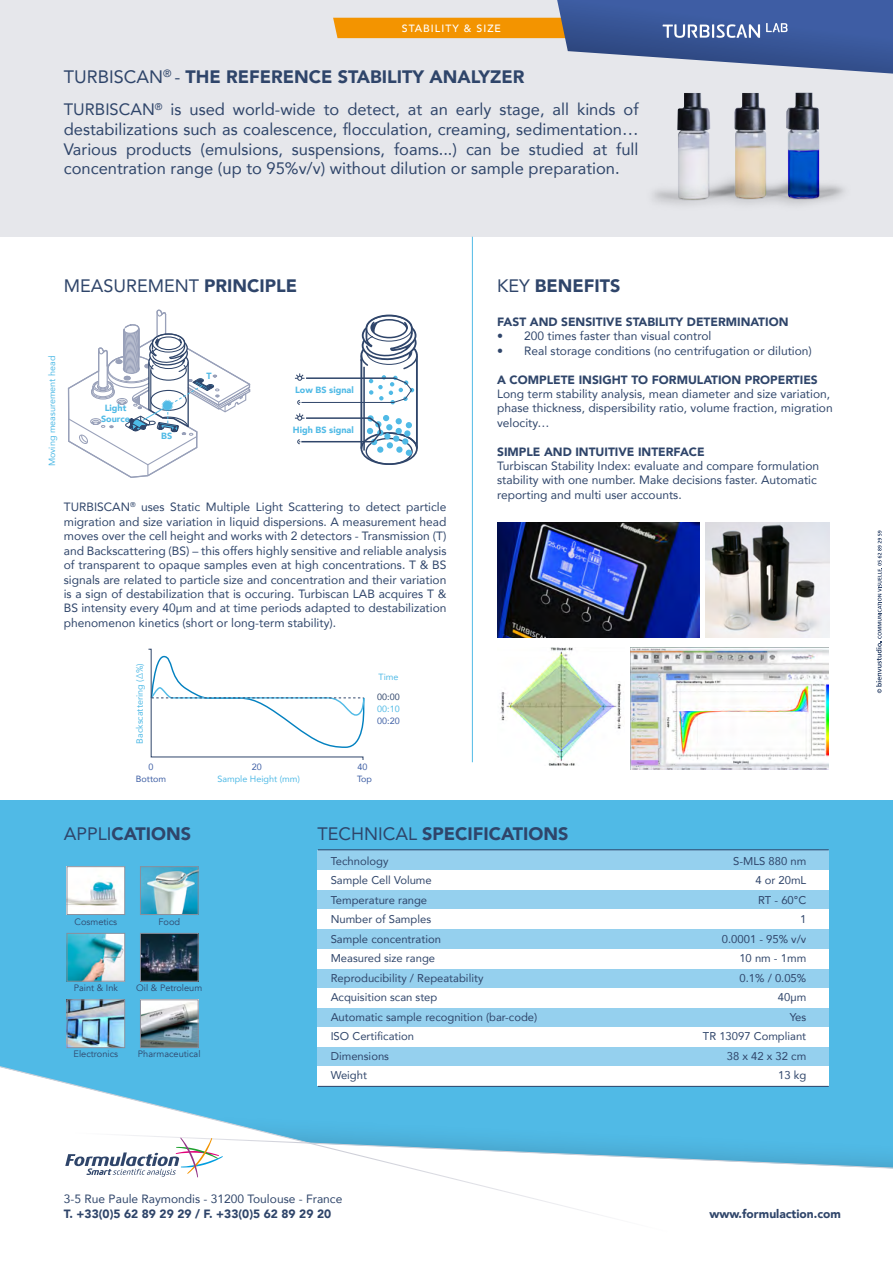
<style>
.page{position:relative;width:893px;height:1263px;background:#fff}
.page>*{position:absolute;margin:0;border:0;box-sizing:border-box;transform-origin:0 0}
.t1{font:900 18px "Avenir";color:#2f456a}
.t2{font:18px "Avenir";color:#2f456a}
.t3{font:16.5px/19.8px "Avenir";color:#2f456a;text-align:justify}
.t4{font:12px/14.4px "Avenir";color:#2f456a}
.t5{font:900 12px "Avenir";color:#2f456a}
.t6{font:11.25px "Avenir";color:#2f456a}
.t7{font:500 10.5px "Avenir";letter-spacing:.1em;color:#fff}
.t8{font:9.3px "Avenir";color:#2f456a}
.t9{font:9px "Avenir";color:#50bae6}
.t10{font:900 9px/10.8px "Avenir";color:#50bae6;text-align:center}
.t11{font:9px/12.6px "Avenir";color:#3d5ea4;text-align:center}
.t12{font:9px "Avenir";color:#2f456a}
.s1{font-weight:400}
.s2{font-weight:900}
.s3{font-weight:300}
</style>
<div class="page">
<div style="left:0;top:0;width:893px;height:237px;background:#e6e7eb"></div>
<div style="left:0;top:801px;width:893px;height:462px;background:#50bae6"></div>
<svg style="left:876px;top:530px;width:6px;height:163px"></svg>
<div style="left:317px;top:850px;width:512px;height:20px;background:#95d0ee"></div>
<div style="left:317px;top:890px;width:512px;height:19px;background:#95d0ee"></div>
<div style="left:317px;top:929px;width:512px;height:20px;background:#95d0ee"></div>
<div style="left:317px;top:968px;width:512px;height:20px;background:#95d0ee"></div>
<div style="left:317px;top:1047px;width:512px;height:19px;background:#95d0ee"></div>
<div style="left:317px;top:1007px;width:512px;height:20px;background:#95d0ee"></div>
<div style="left:317px;top:870px;width:512px;height:20px;background:#fff"></div>
<div style="left:317px;top:909px;width:512px;height:20px;background:#fff"></div>
<div style="left:317px;top:949px;width:512px;height:19px;background:#fff"></div>
<div style="left:317px;top:988px;width:512px;height:19px;background:#fff"></div>
<div style="left:317px;top:1027px;width:512px;height:20px;background:#fff"></div>
<hr style="left:318px;top:849px;width:511px;height:1px;background:#2f456a">
<img style="left:69px;top:868px;width:54px;height:45px">
<div style="left:67px;top:866px;width:58px;height:49px;border:1px solid #8a8f9d"></div>
<img style="left:69px;top:935px;width:54px;height:44px">
<div style="left:67px;top:933px;width:58px;height:48px;border:1px solid #8a8f9d"></div>
<img style="left:69px;top:1001px;width:54px;height:45px">
<div style="left:67px;top:999px;width:58px;height:49px;border:1px solid #8a8f9d"></div>
<img style="left:142px;top:868px;width:54px;height:45px">
<div style="left:140px;top:866px;width:58px;height:49px;border:1px solid #8a8f9d"></div>
<img style="left:142px;top:935px;width:54px;height:44px">
<div style="left:140px;top:933px;width:58px;height:48px;border:1px solid #8a8f9d"></div>
<img style="left:142px;top:1001px;width:54px;height:45px">
<div style="left:140px;top:999px;width:58px;height:49px;border:1px solid #8a8f9d"></div>
<hr style="left:472px;top:237px;width:1px;height:525px;background:#50bae6">
<svg style="left:0;top:1066px;width:893px;height:197px"></svg>
<svg style="left:0;top:1128px;width:893px;height:49px"></svg>
<img style="left:677px;top:93px;width:143px;height:66px">
<img style="left:653px;top:159px;width:192px;height:46px">
<img style="left:497px;top:522px;width:202px;height:116px">
<img style="left:631px;top:647px;width:198px;height:123px">
<img style="left:500px;top:647px;width:121px;height:119px">
<img style="left:705px;top:522px;width:124px;height:116px">
<svg style="left:148px;top:649px;width:217px;height:111px"></svg>
<svg style="left:333px;top:0;width:560px;height:74px"></svg>
<svg style="left:67px;top:309px;width:184px;height:169px"></svg>
<div style="left:361px;top:432px;width:57px;height:33px;border:2px solid #2f456a;border-radius:50%"></div>
<div style="left:366px;top:438px;width:47px;height:27px;border:1px solid #2f456a;border-radius:50%"></div>
<hr style="left:416px;top:355px;width:2px;height:94px;background:#2f456a">
<hr style="left:360px;top:355px;width:2px;height:94px;background:#2f456a">
<hr style="left:363px;top:367px;width:2px;height:83px;background:#2f456a">
<svg style="left:295px;top:314px;width:123px;height:91px"></svg>
<svg style="left:295px;top:413px;width:123px;height:43px"></svg>
<p class="t7" style="left:402px;top:19px;width:101px">STABILITY &amp; SIZE</p>
<h1 class="t1" style="left:64px;top:61px;width:462px"><span class="s1">TURBISCAN</span><sup>®</sup> <span class="s1">-</span> THE REFERENCE STABILITY ANALYZER</h1>
<p class="t3" style="left:64px;top:99px;width:576px">TURBISCAN<sup>®</sup> is used world-wide to detect, at an early stage, all kinds of destabilizations such as coalescence, flocculation, creaming, sedimentation… Various products (emulsions, suspensions, foams...) can be studied at full concentration range (up to 95%v/v) without dilution or sample preparation.</p>
<h1 class="t2" style="left:64px;top:271px;width:235px">MEASUREMENT <span class="s2">PRINCIPLE</span></h1>
<p class="t9" style="left:45px;top:466px;width:112px;rotate:-90deg">Moving measurement head</p>
<p class="t10" style="left:101px;top:402px;width:30px">Light<br>Source</p>
<p class="t10" style="left:161px;top:431px;width:12px">BS</p>
<p class="t10" style="left:206px;top:371px;width:7px">T</p>
<p class="t10" style="left:295px;top:385px;width:60px">Low BS signal</p>
<p class="t10" style="left:293px;top:424px;width:62px">High BS signal</p>
<p class="t4" style="left:64px;top:500px;width:384px;text-align:justify">TURBISCAN<sup>®</sup> uses Static Multiple Light Scattering to detect particle migration and size variation in liquid dispersions. A measurement head moves over the cell height and works with 2 detectors - Transmission (T) and Backscattering (BS) – this offers highly sensitive and reliable analysis of transparent to opaque samples even at high concentrations. T &amp; BS signals are related to particle size and concentration and their variation is a sign of destabilization that is occuring. Turbiscan LAB acquires T &amp; BS intensity every 40μm and at time periods adapted to destabilization phenomenon kinetics (short or long-term stability).</p>
<p class="t9" style="left:133px;top:744px;width:82px;rotate:-90deg">Backscattering (<span class="s3">Δ</span>%)</p>
<p class="t11" style="left:136px;top:760px;width:32px">0<br>Bottom</p>
<p class="t9" style="left:379px;top:669px;width:21px">Time</p>
<p class="t12" style="left:377px;top:689px;width:24px">00:00</p>
<p class="t9" style="left:377px;top:701px;width:24px">00:10</p>
<p class="t11" style="left:377px;top:714px;width:24px">00:20</p>
<p class="t11" style="left:252px;top:760px;width:12px">20</p>
<p class="t11" style="left:358px;top:760px;width:12px">40</p>
<p class="t9" style="left:217px;top:772px;width:84px">Sample Height (mm)</p>
<p class="t11" style="left:357px;top:772px;width:17px">Top</p>
<h1 class="t1" style="left:497px;top:270px;width:125px"><span class="s1">KEY</span> BENEFITS</h1>
<p class="t5" style="left:497px;top:311px;width:293px">FAST AND SENSITIVE STABILITY DETERMINATION</p>
<p class="t4" style="left:497px;top:329px;width:216px">• 200 times faster than visual control</p>
<p class="t4" style="left:497px;top:343px;width:316px">• Real storage conditions (no centrifugation or dilution)</p>
<p class="t5" style="left:497px;top:369px;width:322px">A COMPLETE INSIGHT TO FORMULATION PROPERTIES</p>
<p class="t4" style="left:497px;top:386px;width:337px">Long term stability analysis, mean diameter and size variation, phase thickness, dispersibility ratio, volume fraction, migration velocity…</p>
<p class="t5" style="left:497px;top:441px;width:209px">SIMPLE AND INTUITIVE INTERFACE</p>
<p class="t4" style="left:497px;top:458px;width:323px">Turbiscan Stability Index: evaluate and compare formulation stability with one number. Make decisions faster. Automatic reporting and multi user accounts.</p>
<h1 class="t1" style="left:64px;top:818px;width:129px"><span class="s1">APPLI</span>CATIONS</h1>
<h1 class="t1" style="left:317px;top:818px;width:253px"><span class="s1">TECHNICAL</span> SPECIFICATIONS</h1>
<p class="t8" style="left:75px;top:916px;width:44px">Cosmetics</p>
<p class="t8" style="left:158px;top:916px;width:23px">Food</p>
<p class="t8" style="left:74px;top:982px;width:46px">Paint &amp; Ink</p>
<p class="t8" style="left:136px;top:982px;width:68px">Oil &amp; Petroleum</p>
<p class="t8" style="left:74px;top:1049px;width:46px">Electronics</p>
<p class="t8" style="left:138px;top:1048px;width:64px">Pharmaceutical</p>
<p class="t6" style="left:331px;top:852px;width:59px">Technology</p>
<p class="t6" style="left:733px;top:852px;width:74px">S-MLS 880 nm</p>
<p class="t6" style="left:331px;top:871px;width:103px">Sample Cell Volume</p>
<p class="t6" style="left:755px;top:871px;width:52px">4 or 20mL</p>
<p class="t6" style="left:331px;top:891px;width:98px">Temperature range</p>
<p class="t6" style="left:758px;top:891px;width:50px">RT - 60°C</p>
<p class="t6" style="left:331px;top:910px;width:102px">Number of Samples</p>
<p class="t6" style="left:800px;top:910px;width:8px">1</p>
<p class="t6" style="left:331px;top:930px;width:112px">Sample concentration</p>
<p class="t6" style="left:722px;top:930px;width:86px">0.0001 - 95% v/v</p>
<p class="t6" style="left:331px;top:949px;width:106px">Measured size range</p>
<p class="t6" style="left:739px;top:949px;width:68px">10 nm - 1mm</p>
<p class="t6" style="left:331px;top:969px;width:154px">Reproducibility / Repeatability</p>
<p class="t6" style="left:740px;top:969px;width:68px">0.1% / 0.05%</p>
<p class="t6" style="left:331px;top:988px;width:108px">Acquisition scan step</p>
<p class="t6" style="left:778px;top:988px;width:30px">40μm</p>
<p class="t6" style="left:331px;top:1008px;width:208px">Automatic sample recognition (bar-code)</p>
<p class="t6" style="left:790px;top:1008px;width:18px">Yes</p>
<p class="t6" style="left:331px;top:1027px;width:85px">ISO Certification</p>
<p class="t6" style="left:703px;top:1027px;width:105px">TR 13097 Compliant</p>
<p class="t6" style="left:331px;top:1047px;width:60px">Dimensions</p>
<p class="t6" style="left:727px;top:1047px;width:81px">38 x 42 x 32 cm</p>
<p class="t6" style="left:331px;top:1066px;width:38px">Weight</p>
<p class="t6" style="left:778px;top:1066px;width:30px">13 kg</p>
<p class="t4" style="left:64px;top:1192px;width:280px">3-5 Rue Paule Raymondis - 31200 Toulouse - France</p>
<p class="t5" style="left:64px;top:1203px;width:269px">T. +33(0)5 62 89 29 29 / F. +33(0)5 62 89 29 20</p>
<p class="t5" style="left:709px;top:1203px;width:133px">www.formulaction.com</p>
</div>
